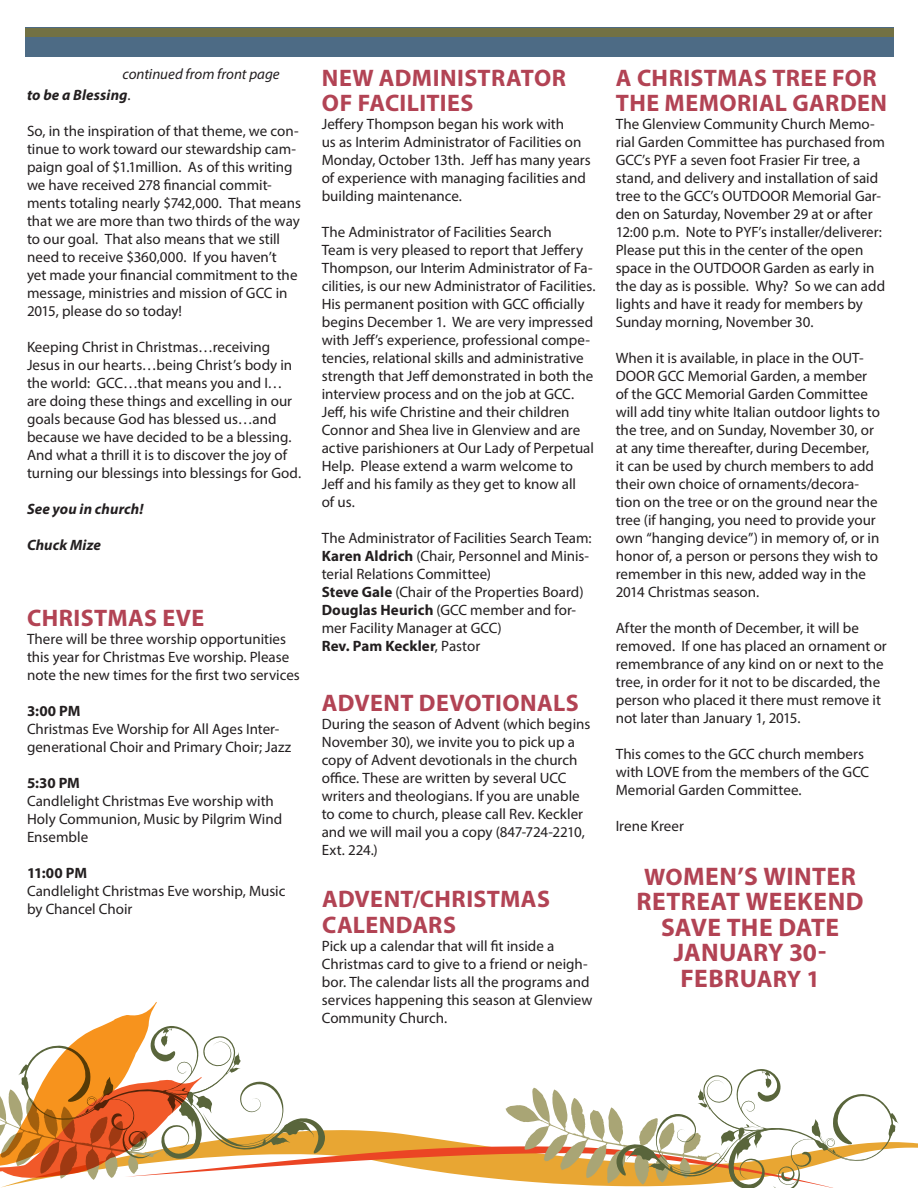
<style>
.page{position:relative;width:918px;height:1188px;background:#fff}
.page>*{position:absolute;margin:0;border:0;box-sizing:border-box;transform-origin:0 0}
.t1{font:700 25.5px/25.5px "Myriad Pro";letter-spacing:.015em;color:#b24354;text-align:center}
.t2{font:700 24px/25.5px "Myriad Pro";letter-spacing:.015em;color:#b24354}
.t3{font:15px/18px "Myriad Pro";color:#231f20}
.t4{font:italic 700 15px "Myriad Pro";letter-spacing:.01em;color:#231f20}
.t5{font:italic 15px "Myriad Pro";color:#231f20}
.t6{font:700 15px "Myriad Pro";letter-spacing:-.01em;color:#231f20}
.s1{font-weight:700}
.s2{font-weight:400;font-style:normal}
.s3{font-size:24px}
</style>
<div class="page">
<div style="left:25px;top:27px;width:868px;height:29px;background:#4d6b85"></div>
<div style="left:25px;top:28px;width:868px;height:8px;background:#727144"></div>
<svg style="left:0;top:1002px;width:899px;height:186px"></svg>
<p class="t5" style="left:123px;top:65px;width:159px">continued from front page</p>
<h2 class="t2" style="left:322px;top:64px;width:245px">NEW ADMINISTRATOR<br>OF FACILITIES</h2>
<p class="t3" style="left:322px;top:115px;width:271px">Jeffery Thompson began his work with<br>us as Interim Administrator of Facilities on Monday, October 13th. Jeff has many years of experience with managing facilities and building maintenance.</p>
<p class="t3" style="left:322px;top:223px;width:275px">The Administrator of Facilities Search<br>Team is very pleased to report that Jeffery Thompson, our Interim Administrator of Fa&shy;cilities, is our new Administrator of Facilities.<br>His permanent position with GCC officially begins December 1. We are very impressed with Jeff’s experience, professional compe&shy;tencies, relational skills and administrative strength that Jeff demonstrated in both the interview process and on the job at GCC.<br>Jeff, his wife Christine and their children Connor and Shea live in Glenview and are active parishioners at Our Lady of Perpetual Help. Please extend a warm welcome to Jeff and his family as they get to know all<br>of us.</p>
<p class="t3" style="left:322px;top:529px;width:271px">The Administrator of Facilities Search Team:<br><span class="s1">Karen Aldrich</span> (Chair, Personnel and Minis&shy;terial Relations Committee)<br><span class="s1">Steve Gale</span> (Chair of the Properties Board)<br><span class="s1">Douglas Heurich</span> (GCC member and for&shy;mer Facility Manager at GCC)<br><span class="s1">Rev. Pam Keckler</span>, Pastor</p>
<p class="t4" style="left:27px;top:85px;width:105px">to be a Blessing<span class="s2">.</span></p>
<p class="t3" style="left:27px;top:121px;width:276px">So, in the inspiration of that theme, we con&shy;tinue to work toward our stewardship cam&shy;paign goal of $1.1million. As of this writing we have received 278 financial commit&shy;ments totaling nearly $742,000. That means that we are more than two thirds of the way to our goal. That also means that we still need to receive $360,000. If you haven’t<br>yet made your financial commitment to the message, ministries and mission of GCC in 2015, please do so today!</p>
<p class="t3" style="left:27px;top:337px;width:276px">Keeping Christ in Christmas…receiving Jesus in our hearts…being Christ’s body in the world: GCC…that means you and I… are doing these things and excelling in our goals because God has blessed us…and because we have decided to be a blessing.<br>And what a thrill it is to discover the joy of turning our blessings into blessings for God.</p>
<p class="t4" style="left:27px;top:499px;width:118px">See you in church!</p>
<p class="t4" style="left:27px;top:535px;width:76px">Chuck Mize</p>
<h2 class="t2" style="left:27px;top:604px;width:179px">CHRISTMAS EVE</h2>
<p class="t3" style="left:27px;top:629px;width:274px">There will be three worship opportunities this year for Christmas Eve worship. Please note the new times for the first two services</p>
<p class="t6" style="left:27px;top:701px;width:55px">3:00 PM</p>
<p class="t3" style="left:27px;top:719px;width:266px">Christmas Eve Worship for All Ages Inter&shy;generational Choir and Primary Choir; Jazz</p>
<p class="t6" style="left:27px;top:773px;width:55px">5:30 PM</p>
<p class="t3" style="left:27px;top:791px;width:257px">Candlelight Christmas Eve worship with<br>Holy Communion, Music by Pilgrim Wind<br>Ensemble</p>
<p class="t6" style="left:27px;top:863px;width:62px">11:00 PM</p>
<p class="t3" style="left:27px;top:881px;width:260px">Candlelight Christmas Eve worship, Music by Chancel Choir</p>
<h2 class="t2" style="left:322px;top:690px;width:258px">ADVENT DEVOTIONALS</h2>
<p class="t3" style="left:322px;top:715px;width:270px">During the season of Advent (which begins November 30), we invite you to pick up a copy of Advent devotionals in the church office. These are written by several UCC writers and theologians. If you are unable to come to church, please call Rev. Keckler and we will mail you a copy (847-724-2210, Ext. 224.)</p>
<h2 class="t2" style="left:322px;top:886px;width:229px">ADVENT/CHRISTMAS<br>CALENDARS</h2>
<p class="t3" style="left:322px;top:936px;width:272px">Pick up a calendar that will fit inside a Christmas card to give to a friend or neigh&shy;bor. The calendar lists all the programs and services happening this season at Glenview Community Church.</p>
<h2 class="t2" style="left:616px;top:64px;width:273px">A CHRISTMAS TREE FOR<br>THE MEMORIAL GARDEN</h2>
<p class="t3" style="left:616px;top:115px;width:271px">The Glenview Community Church Memo&shy;rial Garden Committee has purchased from GCC’s PYF a seven foot Frasier Fir tree, a stand, and delivery and installation of said tree to the GCC’s OUTDOOR Memorial Gar&shy;den on Saturday, November 29 at or after 12:00 p.m. Note to PYF’s installer/deliverer:<br>Please put this in the center of the open space in the OUTDOOR Garden as early in the day as is possible. Why? So we can add lights and have it ready for members by Sunday morning, November 30.</p>
<p class="t3" style="left:616px;top:349px;width:266px">When it is available, in place in the OUT-DOOR GCC Memorial Garden, a member of the GCC Memorial Garden Committee will add tiny white Italian outdoor lights to the tree, and on Sunday, November 30, or at any time thereafter, during December, it can be used by church members to add their own choice of ornaments/decora&shy;tion on the tree or on the ground near the tree (if hanging, you need to provide your own “hanging device”) in memory of, or in honor of, a person or persons they wish to remember in this new, added way in the 2014 Christmas season.</p>
<p class="t3" style="left:616px;top:619px;width:273px">After the month of December, it will be removed. If one has placed an ornament or remembrance of any kind on or next to the tree, in order for it not to be discarded, the person who placed it there must remove it not later than January 1, 2015.</p>
<p class="t3" style="left:616px;top:745px;width:255px">This comes to the GCC church members with LOVE from the members of the GCC<br>Memorial Garden Committee.</p>
<p class="t3" style="left:616px;top:817px;width:70px">Irene Kreer</p>
<h1 class="t1" style="left:637px;top:863px;width:228px"><span class="s3">WO</span>MEN’S WINTER<br>RETREAT WEEKEND<br>SAVE THE DATE<br>JANUARY 30-<br>FEBRU<span class="s3">ARY 1</span></h1>
</div>
